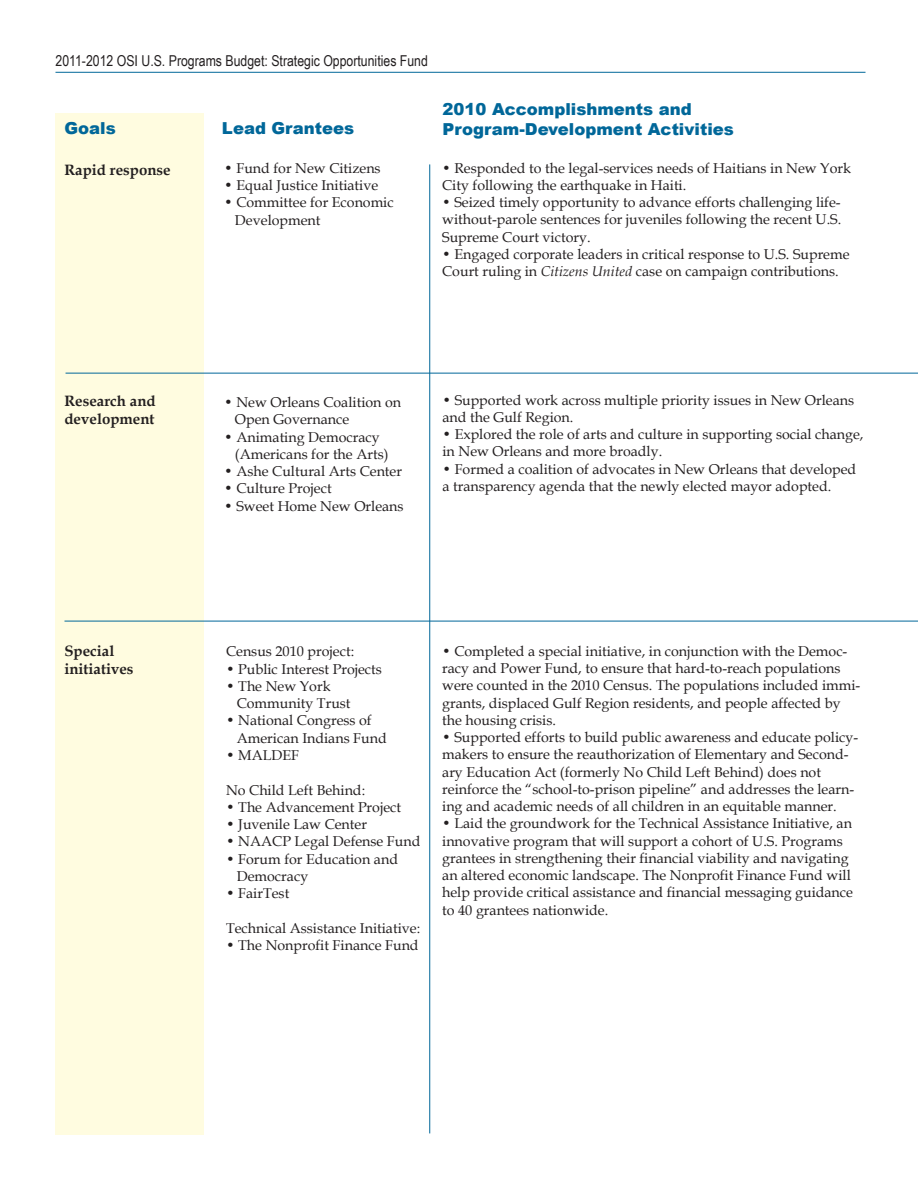
<style>
.page{position:relative;width:918px;height:1188px;background:#fff}
.page>*{position:absolute;margin:0;border:0;box-sizing:border-box;transform-origin:0 0}
.t1{font:900 16.5px/19.8px "Arial";color:#006799}
.t2{font:15px "Arial Narrow";color:#231f20}
.t3{font:700 15px/18px "Book Antiqua";color:#231f20}
.t4{font:14.25px/17.2px "Book Antiqua";color:#231f20}
.s1{font-style:italic}
</style>
<div class="page">
<div style="left:56px;top:113px;width:148px;height:1022px;background:#fffce0"></div>
<hr style="left:55px;top:72px;width:811px;height:1px;background:#006799">
<hr style="left:429px;top:164px;width:1px;height:969px;background:#006799">
<hr style="left:64px;top:621px;width:854px;height:1px;background:#006799">
<hr style="left:66px;top:373px;width:852px;height:1px;background:#006799">
<p class="t2" style="left:56px;top:52px;width:374px">2011-2012 OSI U.S. Programs Budget: Strategic Opportunities Fund</p>
<p class="t1" style="left:64px;top:118px;width:53px">Goals</p>
<p class="t1" style="left:222px;top:118px;width:134px">Lead Grantees</p>
<p class="t3" style="left:64px;top:161px;width:108px">Rapid response</p>
<p class="t4" style="left:224px;top:160px;width:158px">• Fund for New Citizens</p>
<p class="t4" style="left:224px;top:177px;width:156px">• Equal Justice Initiative</p>
<p class="t4" style="left:235px;top:194px;width:160px;text-indent:-11px">• Committee for Economic<br>Development</p>
<p class="t1" style="left:442px;top:98px;width:293px">2010 Accomplishments and<br>Program-Development Activities</p>
<p class="t4" style="left:442px;top:159px;width:410px">• Responded to the legal-services needs of Haitians in New York<br>City following the earthquake in Haiti.</p>
<p class="t4" style="left:442px;top:194px;width:401px;text-align:justify">• Seized timely opportunity to advance efforts challenging life&shy;without-parole sentences for juveniles following the recent U.S.<br>Supreme Court victory.</p>
<p class="t4" style="left:442px;top:246px;width:409px">• Engaged corporate leaders in critical response to U.S. Supreme<br>Court ruling in <span class="s1">Citizens United</span> case on campaign contributions.</p>
<p class="t3" style="left:64px;top:392px;width:93px">Research and development</p>
<p class="t4" style="left:235px;top:394px;width:168px;text-indent:-11px">• New Orleans Coalition on<br>Open Governance</p>
<p class="t4" style="left:235px;top:428px;width:155px;text-indent:-11px">• Animating Democracy (Americans for the Arts)</p>
<p class="t4" style="left:224px;top:463px;width:179px">• Ashe Cultural Arts Center</p>
<p class="t4" style="left:224px;top:480px;width:109px">• Culture Project</p>
<p class="t4" style="left:224px;top:497px;width:181px">• Sweet Home New Orleans</p>
<p class="t4" style="left:442px;top:391px;width:413px">• Supported work across multiple priority issues in New Orleans and the Gulf Region.</p>
<p class="t4" style="left:442px;top:426px;width:423px">• Explored the role of arts and culture in supporting social change, in New Orleans and more broadly.</p>
<p class="t4" style="left:442px;top:460px;width:415px">• Formed a coalition of advocates in New Orleans that developed a transparency agenda that the newly elected mayor adopted.</p>
<p class="t3" style="left:64px;top:643px;width:71px">Special initiatives</p>
<p class="t4" style="left:226px;top:643px;width:130px">Census 2010 project:</p>
<p class="t4" style="left:226px;top:661px;width:157px">• Public Interest Projects</p>
<p class="t4" style="left:237px;top:678px;width:115px;text-indent:-11px">• The New York<br>Community Trust</p>
<p class="t4" style="left:237px;top:712px;width:152px;text-indent:-11px">• National Congress of<br>American Indians Fund</p>
<p class="t4" style="left:226px;top:747px;width:75px">• MALDEF</p>
<p class="t4" style="left:226px;top:781px;width:141px">No Child Left Behind:</p>
<p class="t4" style="left:226px;top:799px;width:177px">• The Advancement Project</p>
<p class="t4" style="left:226px;top:816px;width:142px">• Juvenile Law Center</p>
<p class="t4" style="left:226px;top:833px;width:196px">• NAACP Legal Defense Fund</p>
<p class="t4" style="left:237px;top:850px;width:163px;text-indent:-11px">• Forum for Education and<br>Democracy</p>
<p class="t4" style="left:226px;top:885px;width:65px">• FairTest</p>
<p class="t4" style="left:226px;top:919px;width:196px">Technical Assistance Initiative:</p>
<p class="t4" style="left:226px;top:937px;width:194px">• The Nonprofit Finance Fund</p>
<p class="t4" style="left:442px;top:643px;width:420px">• Completed a special initiative, in conjunction with the Democ&shy;racy and Power Fund, to ensure that hard-to-reach populations were counted in the 2010 Census. The populations included immi&shy;grants, displaced Gulf Region residents, and people affected by the housing crisis.</p>
<p class="t4" style="left:442px;top:729px;width:418px">• Supported efforts to build public awareness and educate policy&shy;makers to ensure the reauthorization of Elementary and Second&shy;ary Education Act (formerly No Child Left Behind) does not reinforce the “school-to-prison pipeline” and addresses the learn&shy;ing and academic needs of all children in an equitable manner.</p>
<p class="t4" style="left:442px;top:815px;width:412px">• Laid the groundwork for the Technical Assistance Initiative, an innovative program that will support a cohort of U.S. Programs grantees in strengthening their financial viability and navigating an altered economic landscape. The Nonprofit Finance Fund will help provide critical assistance and financial messaging guidance to 40 grantees nationwide.</p>
</div>
